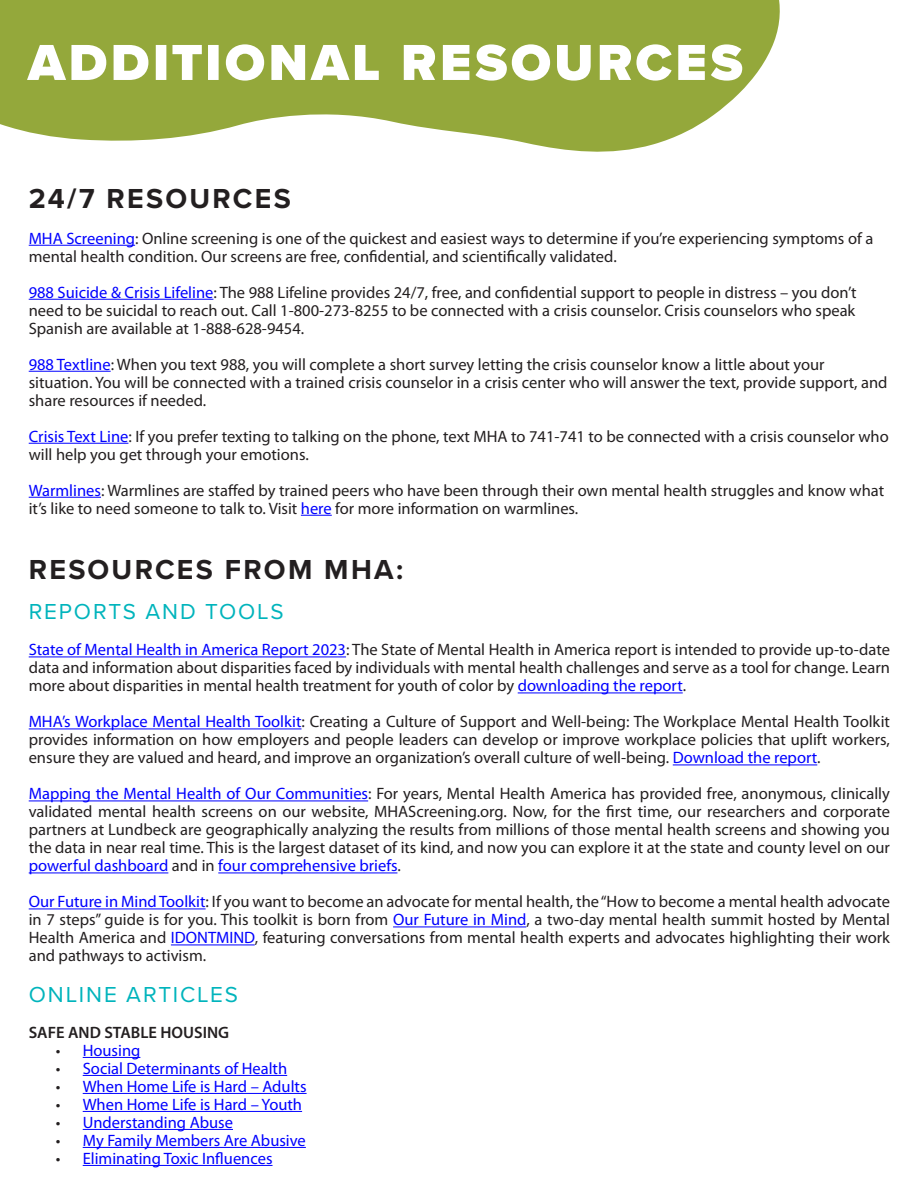
<style>
.page{position:relative;width:918px;height:1188px;background:#fff}
.page>*{position:absolute;margin:0;border:0;box-sizing:border-box;transform-origin:0 0}
.t1{font:700 28.5px "Proxima Nova";letter-spacing:.08em;color:#231f20}
.t2{font:22.5px "Proxima Nova";letter-spacing:.08em;color:#00b4bc}
.t3{font:16.5px/18px "Myriad Pro";color:#231f20;text-align:justify}
.t4{font:16.5px "Myriad Pro";color:#00f}
.t5{font:600 16.5px "Myriad Pro";color:#231f20}
.s1{color:#00f}
.s2{color:#231f20}
</style>
<div class="page">
<svg style="left:0;top:0;width:780px;height:152px;fill:#94a83b"></svg>
<hr style="left:29px;top:245px;width:106px;height:1px;background:#00f">
<hr style="left:29px;top:299px;width:184px;height:1px;background:#00f">
<hr style="left:29px;top:371px;width:82px;height:1px;background:#00f">
<hr style="left:29px;top:443px;width:99px;height:1px;background:#00f">
<hr style="left:29px;top:497px;width:72px;height:1px;background:#00f">
<hr style="left:301px;top:515px;width:31px;height:1px;background:#00f">
<hr style="left:29px;top:657px;width:317px;height:1px;background:#00f">
<hr style="left:518px;top:693px;width:165px;height:1px;background:#00f">
<hr style="left:29px;top:729px;width:273px;height:1px;background:#00f">
<hr style="left:673px;top:765px;width:144px;height:1px;background:#00f">
<hr style="left:29px;top:801px;width:339px;height:1px;background:#00f">
<hr style="left:29px;top:873px;width:139px;height:1px;background:#00f">
<hr style="left:218px;top:873px;width:179px;height:1px;background:#00f">
<hr style="left:29px;top:909px;width:177px;height:1px;background:#00f">
<hr style="left:393px;top:927px;width:133px;height:1px;background:#00f">
<hr style="left:171px;top:945px;width:84px;height:1px;background:#00f">
<hr style="left:83px;top:1057px;width:57px;height:1px;background:#00f">
<hr style="left:83px;top:1075px;width:204px;height:1px;background:#00f">
<hr style="left:83px;top:1093px;width:224px;height:1px;background:#00f">
<hr style="left:83px;top:1111px;width:219px;height:1px;background:#00f">
<hr style="left:83px;top:1129px;width:150px;height:1px;background:#00f">
<hr style="left:83px;top:1147px;width:223px;height:1px;background:#00f">
<hr style="left:83px;top:1165px;width:190px;height:1px;background:#00f">
<svg style="left:27px;top:44px;width:715px;height:37px"></svg>
<p class="t1" style="left:29px;top:177px;width:264px">24/7 RESOURCES</p>
<p class="t3" style="left:29px;top:229px;width:846px"><span class="s1">MHA Screening</span>: Online screening is one of the quickest and easiest ways to determine if you’re experiencing symptoms of a mental health condition. Our screens are free, confidential, and scientifically validated.</p>
<p class="t3" style="left:29px;top:283px;width:829px"><span class="s1">988 Suicide &amp; Crisis Lifeline</span>: The 988 Lifeline provides 24/7, free, and confidential support to people in distress – you don’t need to be suicidal to reach out. Call 1-800-273-8255 to be connected with a crisis counselor. Crisis counselors who speak Spanish are available at 1-888-628-9454.</p>
<p class="t3" style="left:29px;top:355px;width:860px;text-align:left"><span class="s1">988 Textline</span>: When you text 988, you will complete a short survey letting the crisis counselor know a little about your situation. You will be connected with a trained crisis counselor in a crisis center who will answer the text, provide support, and share resources if needed.</p>
<p class="t3" style="left:29px;top:427px;width:862px"><span class="s1">Crisis Text Line</span>: If you prefer texting to talking on the phone, text MHA to 741-741 to be connected with a crisis counselor who will help you get through your emotions.</p>
<p class="t3" style="left:29px;top:481px;width:857px"><span class="s1">Warmlines</span>: Warmlines are staffed by trained peers who have been through their own mental health struggles and know what it’s like to need someone to talk to. Visit <span class="s1">here</span> for more information on warmlines.</p>
<p class="t1" style="left:29px;top:548px;width:376px">RESOURCES FROM MHA:</p>
<p class="t2" style="left:29px;top:595px;width:257px">REPORTS AND TOOLS</p>
<p class="t3" style="left:29px;top:640px;width:863px"><span class="s1">State of Mental Health in America Report 2023</span>: The State of Mental Health in America report is intended to provide up-to-date data and information about disparities faced by individuals with mental health challenges and serve as a tool for change. Learn more about disparities in mental health treatment for youth of color by <span class="s1">downloading the report</span>.</p>
<p class="t3" style="left:29px;top:712px;width:863px"><span class="s1">MHA’s Workplace Mental Health Toolkit</span>: Creating a Culture of Support and Well-being: The Workplace Mental Health Toolkit provides information on how employers and people leaders can develop or improve workplace policies that uplift workers, ensure they are valued and heard, and improve an organization’s overall culture of well-being. <span class="s1">Download the report</span>.</p>
<p class="t3" style="left:29px;top:784px;width:863px"><span class="s1">Mapping the Mental Health of Our Communities</span>: For years, Mental Health America has provided free, anonymous, clinically validated mental health screens on our website, MHAScreening.org. Now, for the first time, our researchers and corporate partners at Lundbeck are geographically analyzing the results from millions of those mental health screens and showing you the data in near real time. This is the largest dataset of its kind, and now you can explore it at the state and county level on our <span class="s1">powerful dashboard</span> and in <span class="s1">four comprehensive briefs</span>.</p>
<p class="t3" style="left:29px;top:892px;width:863px"><span class="s1">Our Future in Mind Toolkit</span>: If you want to become an advocate for mental health, the “How to become a mental health advocate in 7 steps” guide is for you. This toolkit is born from <span class="s1">Our Future in Mind</span>, a two-day mental health summit hosted by Mental Health America and <span class="s1">IDONTMIND</span>, featuring conversations from mental health experts and advocates highlighting their work and pathways to activism.</p>
<p class="t2" style="left:29px;top:978px;width:211px">ONLINE ARTICLES</p>
<p class="t5" style="left:29px;top:1022px;width:202px">SAFE AND STABLE HOUSING</p>
<p class="t4" style="left:56px;top:1040px;width:86px"><span class="s2">•</span> Housing</p>
<p class="t4" style="left:56px;top:1058px;width:233px"><span class="s2">•</span> Social Determinants of Health</p>
<p class="t4" style="left:56px;top:1076px;width:252px"><span class="s2">•</span> When Home Life is Hard – Adults</p>
<p class="t4" style="left:56px;top:1094px;width:248px"><span class="s2">•</span> When Home Life is Hard – Youth</p>
<p class="t4" style="left:56px;top:1112px;width:179px"><span class="s2">•</span> Understanding Abuse</p>
<p class="t4" style="left:56px;top:1130px;width:252px"><span class="s2">•</span> My Family Members Are Abusive</p>
<p class="t4" style="left:56px;top:1148px;width:218px"><span class="s2">•</span> Eliminating Toxic Influences</p>
</div>
